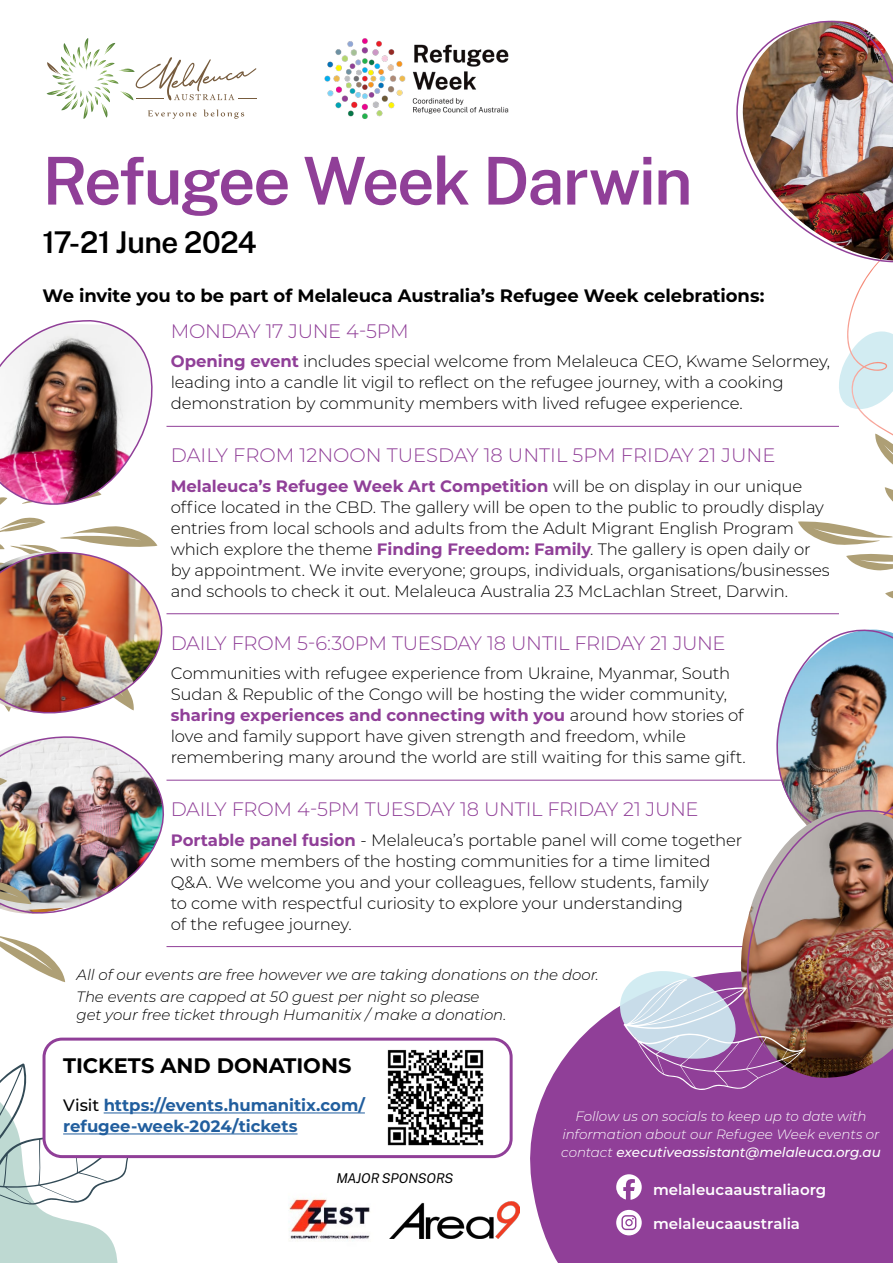
<style>
.page{position:relative;width:893px;height:1263px;background:#fff}
.page>*{position:absolute;margin:0;border:0;box-sizing:border-box;transform-origin:0 0}
.t1{font:600 66px "Public Sans";letter-spacing:-.04em;color:#903f98}
.t2{font:600 30px "Public Sans";letter-spacing:-.025em;color:#000}
.t3{font:700 21px "Montserrat";color:#000}
.t4{font:300 19.5px "Montserrat";letter-spacing:-.015em;color:#903f98}
.t5{font:700 18px "Montserrat";letter-spacing:-.005em;color:#000}
.t6{font:300 16.5px/21px "Montserrat";letter-spacing:-.01em;color:#000}
.t7{font:700 16.5px/21px "Montserrat";letter-spacing:-.005em;color:#215e9e}
.t8{font:italic 300 15px/22.2px "Montserrat";letter-spacing:-.01em;color:#000}
.t9{font:600 15px "Montserrat";color:#fff}
.t10{font:italic 300 13.5px/18px "Montserrat";color:#fff;text-align:center}
.t11{font:italic 13.5px "Public Sans";letter-spacing:-.01em;color:#000}
.s1{font-weight:700;color:#903f98}
.s2{font-weight:500;color:#000}
.s3{font-weight:500}
</style>
<div class="page">
<img style="left:289px;top:1198px;width:101px;height:43px">
<hr style="left:166px;top:613px;width:673px;height:1px;background:#903f98">
<hr style="left:166px;top:780px;width:673px;height:1px;background:#903f98">
<hr style="left:166px;top:946px;width:673px;height:1px;background:#903f98">
<hr style="left:166px;top:426px;width:673px;height:1px;background:#903f98">
<svg style="left:0;top:1158px;width:260px;height:105px"></svg>
<svg style="left:0;top:1063px;width:145px;height:142px"></svg>
<svg style="left:530px;top:1007px;width:363px;height:256px;background:#984c9f"></svg>
<img style="left:324px;top:38px;width:185px;height:81px">
<svg style="left:47px;top:38px;width:210px;height:81px"></svg>
<img style="left:0;top:320px;width:163px;height:394px">
<svg style="left:846px;top:554px;width:47px;height:17px"></svg>
<svg style="left:885px;top:591px;width:8px;height:8px"></svg>
<svg style="left:616px;top:1174px;width:26px;height:26px"></svg>
<div style="left:616px;top:1210px;width:26px;height:25px;background:#fff;border-radius:50%"></div>
<svg style="left:621px;top:1215px;width:15px;height:15px"></svg>
<div style="left:44px;top:1039px;width:467px;height:117px;background:#fff;border-radius:18px"></div>
<div style="left:43px;top:1037px;width:470px;height:121px;border:3px solid #903f98;border-radius:18px"></div>
<img style="left:387px;top:1049px;width:97px;height:97px">
<hr style="left:104px;top:1112px;width:261px;height:1px;background:#215e9e">
<hr style="left:63px;top:1133px;width:235px;height:1px;background:#215e9e">
<img style="left:618px;top:629px;width:275px;height:462px">
<svg style="left:0;top:936px;width:65px;height:46px"></svg>
<img style="left:0;top:736px;width:164px;height:178px">
<img style="left:731px;top:20px;width:162px;height:525px">
<img style="left:390px;top:1201px;width:129px;height:37px">
<h1 class="t1" style="left:43px;top:130px;width:652px">Refugee Week Darwin</h1>
<h2 class="t2" style="left:43px;top:219px;width:216px">17-21 June 2024</h2>
<p class="t5" style="left:43px;top:283px;width:723px">We invite you to be part of Melaleuca Australia’s Refugee Week celebrations:</p>
<p class="t4" style="left:171px;top:318px;width:240px">MONDAY 17 JUNE 4-5PM</p>
<p class="t6" style="left:171px;top:350px;width:661px"><span class="s1">Opening event</span> includes special welcome from Melaleuca CEO, Kwame Selormey, leading into a candle lit vigil to reflect on the refugee journey, with a cooking demonstration by community members with lived refugee experience.</p>
<p class="t4" style="left:171px;top:442px;width:606px">DAILY FROM 12NOON TUESDAY 18 UNTIL 5PM FRIDAY 21 JUNE</p>
<p class="t6" style="left:171px;top:475px;width:660px"><span class="s1">Melaleuca’s Refugee Week Art Competition</span> will be on display in our unique office located in the CBD. The gallery will be open to the public to proudly display entries from local schools and adults from the Adult Migrant English Program which explore the theme <span class="s1">Finding Freedom: Family</span>. The gallery is open daily or by appointment. We invite everyone; groups, individuals, organisations/businesses and schools to check it out. Melaleuca Australia 23 McLachlan Street, Darwin.</p>
<p class="t4" style="left:171px;top:629px;width:556px">DAILY FROM 5-6:30PM TUESDAY 18 UNTIL FRIDAY 21 JUNE</p>
<p class="t6" style="left:171px;top:662px;width:577px">Communities with refugee experience from Ukraine, Myanmar, South Sudan &amp; Republic of the Congo will be hosting the wider community, <span class="s1">sharing experiences and connecting with you</span> around how stories of love and family support have given strength and freedom, while remembering many around the world are still waiting for this same gift.</p>
<p class="t4" style="left:171px;top:796px;width:529px">DAILY FROM 4-5PM TUESDAY 18 UNTIL FRIDAY 21 JUNE</p>
<p class="t6" style="left:171px;top:829px;width:573px"><span class="s1">Portable panel fusion</span> - Melaleuca’s portable panel will come together with some members of the hosting communities for a time limited Q&amp;A. We welcome you and your colleagues, fellow students, family<br>to come with respectful curiosity to explore your understanding<br>of the refugee journey.</p>
<p class="t8" style="left:77px;top:963px;width:524px">All of our events are free however we are taking donations on the door.<br>The events are capped at 50 guest per night so please</p>
<p class="t8" style="left:77px;top:1003px;width:431px">get your free ticket through Humanitix / make a donation.</p>
<p class="t3" style="left:63px;top:1050px;width:290px">TICKETS AND DONATIONS</p>
<p class="t7" style="left:63px;top:1094px;width:303px"><span class="s2">Visit</span> https://events.humanitix.com/ refugee-week-2024/tickets</p>
<p class="t11" style="left:336px;top:1169px;width:118px">MAJOR SPONSORS</p>
<p class="t10" style="left:561px;top:1107px;width:321px">Follow us on socials to keep up to date with information about our Refugee Week events or contact <span class="s3">executiveassistant@melaleuca.org.au</span></p>
<p class="t9" style="left:653px;top:1178px;width:175px">melaleucaaustraliaorg</p>
<p class="t9" style="left:653px;top:1213px;width:148px">melaleucaaustralia</p>
</div>
